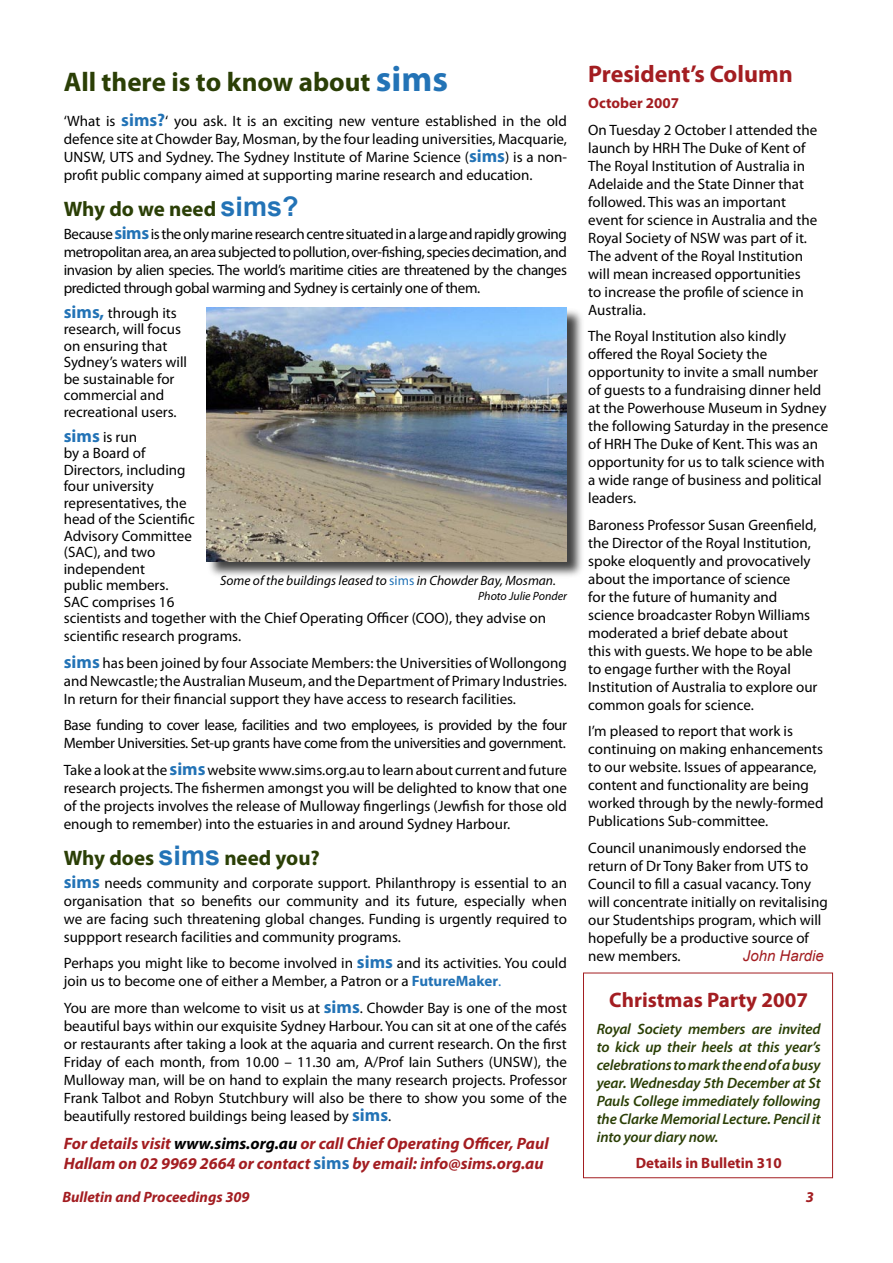
<style>
.page{position:relative;width:893px;height:1263px;background:#fff}
.page>*{position:absolute;margin:0;border:0;box-sizing:border-box;transform-origin:0 0}
.t1{font:700 27px "Myriad Pro";color:#2b3f06}
.t2{font:700 24px "Myriad Pro";color:#a31d21}
.t3{font:700 21px "Myriad Pro";color:#2b3f06}
.t4{font:700 21px "Myriad Pro";color:#a31d21}
.t5{font:italic 700 16.5px/19.8px "Myriad Pro";color:#a31d21}
.t6{font:15px/18px "Myriad Pro";color:#000}
.t7{font:italic 600 15px/18px "Myriad Pro";letter-spacing:-.01em;color:#2b3f06;text-align:justify}
.t8{font:15px/18px "Myriad Pro";letter-spacing:-.025em;color:#000}
.t9{font:700 15px "Myriad Pro";color:#a31d21}
.t10{font:italic 700 15px "Myriad Pro";color:#a31d21}
.t11{font:italic 15px "Arial";color:#a31d21}
.t12{font:italic 13.5px "Myriad Pro";color:#000}
.t13{font:italic 12px "Myriad Pro";color:#000}
.s1{font-size:36px;color:#2373b6}
.s2{font-weight:700;font-size:18px;color:#2373b6}
.s3{font-family:"Arial";font-size:27px;color:#2373b6}
.s4{font-weight:700;color:#2373b6}
.s5{color:#2373b6}
.s6{color:#000}
.s7{font-style:normal;font-size:18px;color:#2373b6}
.s8{font-style:normal;color:#2373b6}
</style>
<div class="page">
<div style="left:206px;top:307px;width:378px;height:273px;background:#000;opacity:.75"></div>
<img style="left:207px;top:308px;width:360px;height:253px">
<div style="left:583px;top:973px;width:250px;height:205px;border:1px solid #a31d21"></div>
<h1 class="t1" style="left:64px;top:64px;width:386px">All there is to know about <span class="s1">sims</span></h1>
<p class="t6" style="left:64px;top:111px;width:505px;text-align:justify">‘What is <span class="s2">sims?</span>‘ you ask. It is an exciting new venture established in the old defence site at Chowder Bay, Mosman, by the four leading universities, Macquarie, UNSW, UTS and Sydney. The Sydney Institute of Marine Science (<span class="s2">sims</span>) is a non&shy;profit public company aimed at supporting marine research and education.</p>
<h3 class="t3" style="left:64px;top:196px;width:236px">Why do we need <span class="s3">sims?</span></h3>
<p class="t6" style="left:64px;top:224px;width:505px;text-align:justify">Because<span class="s2">sims</span> is the only marine research centre situated in a large and rapidly growing metropolitan area, an area subjected to pollution, over-fishing, species decimation, and invasion by alien species. The world’s maritime cities are threatened by the changes predicted through gobal warming and Sydney is certainly one of them.</p>
<p class="t6" style="left:64px;top:304px;width:125px;line-height:16.5px"><span class="s2">sims,</span> through its research, will focus on ensuring that<br>Sydney’s waters will be sustainable for commercial and recreational users.</p>
<p class="t6" style="left:64px;top:428px;width:484px;line-height:16.5px"><span class="s2">sims</span> is run<br>by a Board of<br>Directors, including<br>four university<br>representatives, the<br>head of the Scientific<br>Advisory Committee<br>(SAC), and two<br>independent<br>public members.<br>SAC comprises 16<br>scientists and together with the Chief Operating Officer (COO), they advise on</p>
<p class="t6" style="left:64px;top:623px;width:505px;line-height:26.5px">scientific research programs.<br><span class="s2">sims</span> has been joined by four Associate Members: the Universities of Wollongong</p>
<p class="t6" style="left:64px;top:671px;width:505px">and Newcastle; the Australian Museum, and the Department of Primary Industries.<br>In return for their financial support they have access to research facilities.</p>
<p class="t8" style="left:64px;top:716px;width:505px">Base funding to cover lease, facilities and two employees, is provided by the four<br>Member Universities. Set-up grants have come from the universities and government.</p>
<p class="t6" style="left:64px;top:760px;width:505px;text-align:justify">Take a look at the <span class="s2">sims</span> website www.sims.org.au to learn about current and future research projects. The fishermen amongst you will be delighted to know that one of the projects involves the release of Mulloway fingerlings (Jewfish for those old enough to remember) into the estuaries in and around Sydney Harbour.</p>
<h3 class="t3" style="left:64px;top:844px;width:258px">Why does <span class="s3">sims</span> need you?</h3>
<p class="t6" style="left:64px;top:873px;width:505px;text-align:justify"><span class="s2">sims</span> needs community and corporate support. Philanthropy is essential to an organisation that so benefits our community and its future, especially when we are facing such threatening global changes. Funding is urgently required to suppport research facilities and community programs.</p>
<p class="t6" style="left:64px;top:954px;width:505px">Perhaps you might like to become involved in <span class="s2">sims</span> and its activities. You could join us to become one of either a Member, a Patron or a <span class="s4">FutureMaker</span><span class="s5">.</span></p>
<p class="t6" style="left:64px;top:998px;width:505px;text-align:justify">You are more than welcome to visit us at <span class="s2">sims</span>. Chowder Bay is one of the most beautiful bays within our exquisite Sydney Harbour. You can sit at one of the cafés or restaurants after taking a look at the aquaria and current research. On the first Friday of each month, from 10.00 – 11.30 am, A/Prof Iain Suthers (UNSW), the Mulloway man, will be on hand to explain the many research projects. Professor Frank Talbot and Robyn Stutchbury will also be there to show you some of the beautifully restored buildings being leased by <span class="s2">sims</span>.</p>
<p class="t5" style="left:64px;top:1133px;width:486px">For details visit <span class="s6">www.sims.org.au</span> or call Chief Operating Officer, Paul<br>Hallam on 02 9969 2664 or contact <span class="s7">sims</span> by email: info@sims.org.au</p>
<p class="t12" style="left:220px;top:572px;width:337px">Some of the buildings leased to <span class="s8">sims</span> in Chowder Bay, Mosman.</p>
<p class="t13" style="left:478px;top:588px;width:90px">Photo Julie Ponder</p>
<p class="t10" style="left:62px;top:1187px;width:189px">Bulletin and Proceedings 309</p>
<h2 class="t2" style="left:588px;top:58px;width:206px">President’s Column</h2>
<p class="t9" style="left:588px;top:93px;width:92px">October 2007</p>
<p class="t6" style="left:588px;top:121px;width:231px">On Tuesday 2 October I attended the launch by HRH The Duke of Kent of<br>The Royal Institution of Australia in<br>Adelaide and the State Dinner that followed. This was an important event for science in Australia and the<br>Royal Society of NSW was part of it.<br>The advent of the Royal Institution will mean increased opportunities to increase the profile of science in<br>Australia.</p>
<p class="t6" style="left:588px;top:327px;width:242px">The Royal Institution also kindly offered the Royal Society the opportunity to invite a small number of guests to a fundraising dinner held at the Powerhouse Museum in Sydney the following Saturday in the presence of HRH The Duke of Kent. This was an opportunity for us to talk science with a wide range of business and political leaders.</p>
<p class="t6" style="left:588px;top:516px;width:231px">Baroness Professor Susan Greenfield, the Director of the Royal Institution, spoke eloquently and provocatively about the importance of science<br>for the future of humanity and science broadcaster Robyn Williams moderated a brief debate about<br>this with guests. We hope to be able to engage further with the Royal Institution of Australia to explore our common goals for science.</p>
<p class="t6" style="left:588px;top:722px;width:237px">I’m pleased to report that work is continuing on making enhancements to our website. Issues of appearance, content and functionality are being worked through by the newly-formed Publications Sub-committee.</p>
<p class="t6" style="left:588px;top:839px;width:241px">Council unanimously endorsed the return of Dr Tony Baker from UTS to Council to fill a casual vacancy. Tony will concentrate initially on revitalising our Studentships program, which will hopefully be a productive source of new members.</p>
<p class="t11" style="left:743px;top:947px;width:82px">John Hardie</p>
<h3 class="t4" style="left:609px;top:986px;width:200px">Christmas Party 2007</h3>
<p class="t7" style="left:597px;top:1019px;width:225px">Royal Society members are invited to kick up their heels at this year’s celebrations to mark the end of a busy year. Wednesday 5th December at St Pauls College immediately following the Clarke Memorial Lecture. Pencil it into your diary now.</p>
<p class="t9" style="left:636px;top:1153px;width:147px">Details in Bulletin 310</p>
</div>
